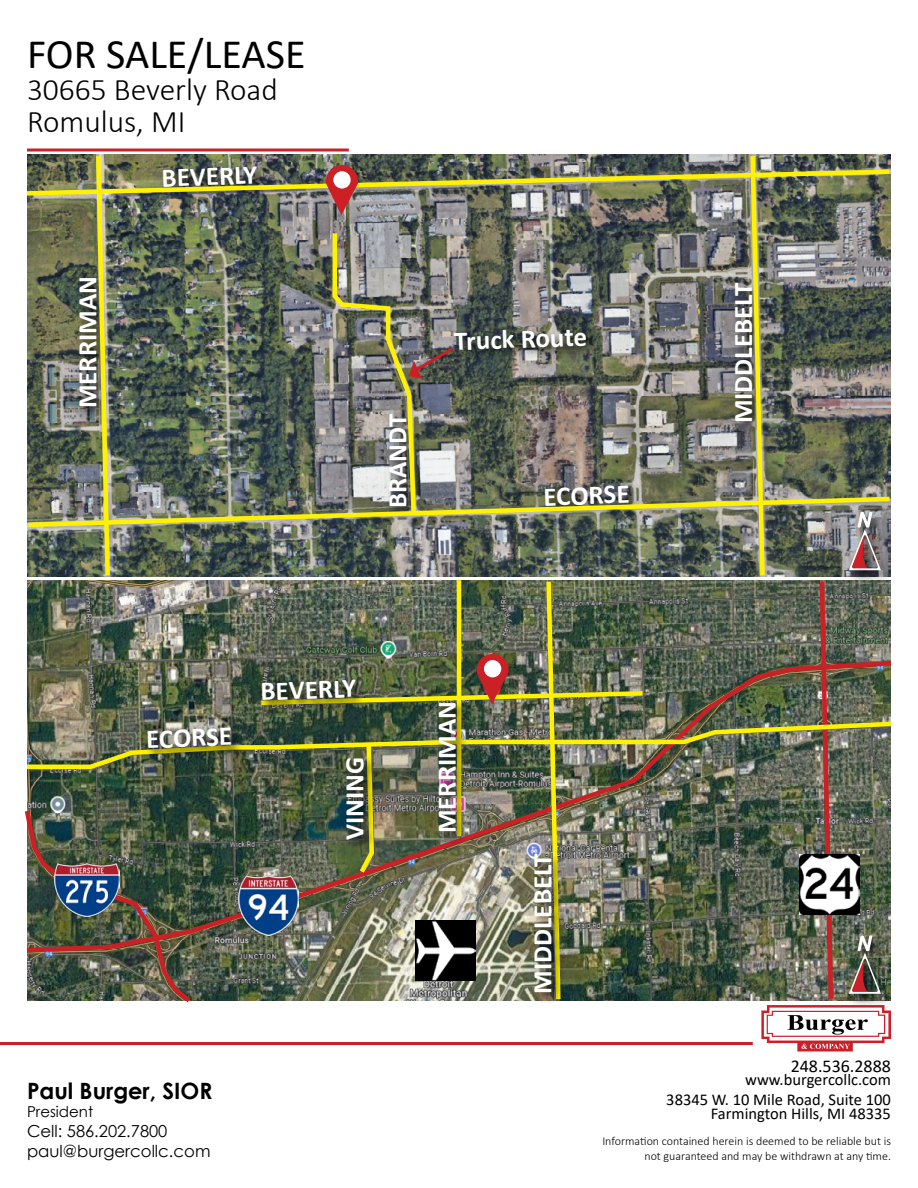
<style>
.page{position:relative;width:918px;height:1188px;background:#fff}
.page>*{position:absolute;margin:0;border:0;box-sizing:border-box;transform-origin:0 0}
.t1{font:42px "Calibri";color:#000}
.t2{font:300 31.5px/32.2px "Calibri";color:#000}
.t3{font:700 27px "Calibri";color:#fff}
.t4{font:700 22.5px "Century Gothic";color:#000}
.t5{font:18px "Calibri";color:#000}
.t6{font:16.5px/19.8px "Calibri";color:#000;text-align:right}
.t7{font:16.5px/19.8px "Century Gothic";color:#000}
.t8{font:15px "Century Gothic";color:#000}
.t9{font:300 12px/14.4px "Calibri";color:#000;text-align:right}
</style>
<div class="page">
<hr style="left:0;top:1042px;width:753px;height:3px;background:#cb2026">
<svg style="left:27px;top:148px;width:322px;height:4px"></svg>
<img style="left:24px;top:154px;width:868px;height:897px">
<h1 class="t1" style="left:27px;top:24px;width:280px">FOR SALE/LEASE</h1>
<h2 class="t2" style="left:27px;top:73px;width:252px">30665 Beverly Road<br>Romulus, MI</h2>
<h3 class="t3" style="left:68px;top:408px;width:134px;rotate:-90deg">MERRIMAN</h3>
<h3 class="t3" style="left:161px;top:158px;width:97px;rotate:-2deg">BEVERLY</h3>
<h3 class="t3" style="left:378px;top:508px;width:96px;rotate:-90deg">BRANDT</h3>
<h3 class="t3" style="left:454px;top:322px;width:134px;rotate:-2deg">Truck Route</h3>
<h3 class="t3" style="left:543px;top:478px;width:88px;rotate:-2deg">ECORSE</h3>
<h3 class="t3" style="left:724px;top:423px;width:142px;rotate:-90deg">MIDDLEBELT</h3>
<h3 class="t3" style="left:146px;top:720px;width:88px;rotate:-2deg">ECORSE</h3>
<h3 class="t3" style="left:260px;top:672px;width:97px;rotate:-2deg">BEVERLY</h3>
<h3 class="t3" style="left:335px;top:840px;width:85px;rotate:-90deg">VINING</h3>
<h3 class="t3" style="left:428px;top:833px;width:134px;rotate:-90deg">MERRIMAN</h3>
<h3 class="t4" style="left:27px;top:1074px;width:187px">Paul Burger, SIOR</h3>
<p class="t8" style="left:27px;top:1101px;width:68px">President</p>
<h3 class="t7" style="left:27px;top:1121px;width:185px">Cell: 586.202.7800 paul@burgercollc.com</h3>
<h3 class="t3" style="left:524px;top:994px;width:142px;rotate:-90deg">MIDDLEBELT</h3>
<h3 class="t5" style="left:791px;top:1053px;width:102px">248.536.2888</h3>
<h3 class="t6" style="left:666px;top:1069px;width:226px">www.burgercollc.com<br>38345 W. 10 Mile Road, Suite 100</h3>
<h3 class="t6" style="left:711px;top:1103px;width:182px">Farmington Hills, MI 48335</h3>
<p class="t9" style="left:602px;top:1134px;width:290px">Information contained herein is deemed to be reliable but is not guaranteed and may be withdrawn at any time.</p>
</div>
